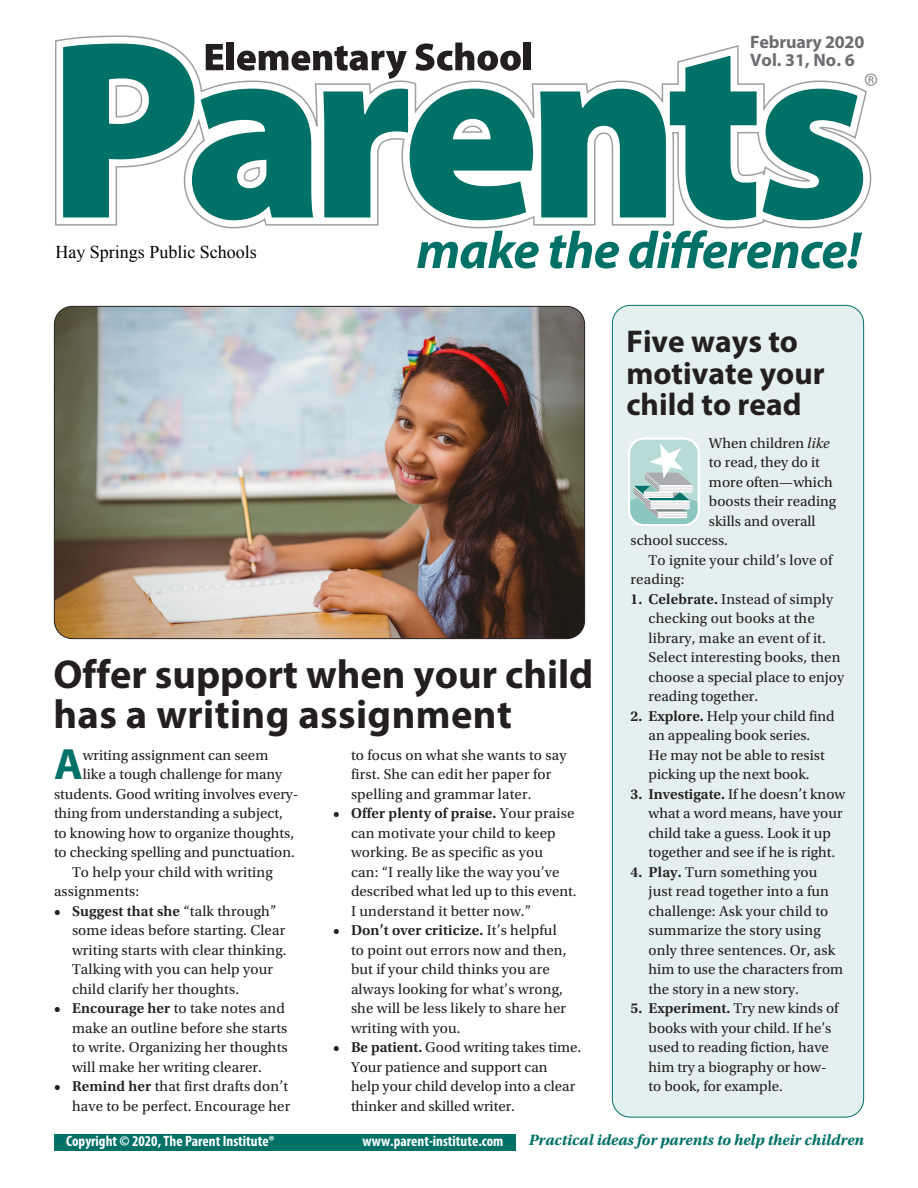
<style>
.page{position:relative;width:918px;height:1188px;background:#fff}
.page>*{position:absolute;margin:0;border:0;box-sizing:border-box;transform-origin:0 0}
._03_Intro_para_w_dro{font:700 43.95px "Myriad Pro";color:#007167}
._00_Large_Headline{font:700 40.5px/40.5px "Myriad Pro";color:#231f20}
._02_Small_Headline{font:700 31.5px/31.5px "Myriad Pro";color:#231f20}
.t1{font:27px "Myriad";color:#808285}
.Date{font:700 18px "Myriad Pro";letter-spacing:-.01em;color:#6c6d70}
.t2{font:18px "Times New Roman";color:#000}
.Footer2{font:italic 700 15.75px "Utopia Std";color:#007167}
._04_Body_text{font:15px/19.5px "Utopia Std";letter-spacing:.01em;color:#231f20}
._03_Intro_para_w_dro-2{font:15px "Utopia Std";color:#231f20}
.Footer1{font:700 condensed 15px "Myriad Pro";color:#fff}
.s1{font-weight:600}
.s2{font-style:italic}
</style>
<div class="page">
<div style="left:612px;top:305px;width:252px;height:812px;background:#e4f0ef;border-radius:18px"></div>
<div style="left:54px;top:1134px;width:462px;height:16px;background:#007167"></div>
<svg style="left:55px;top:35px;width:817px;height:194px"></svg>
<svg style="left:763px;top:89px;width:100px;height:131px"></svg>
<svg style="left:417px;top:231px;width:122px;height:38px"></svg>
<svg style="left:550px;top:231px;width:69px;height:38px"></svg>
<svg style="left:629px;top:230px;width:233px;height:39px"></svg>
<svg style="left:63px;top:43px;width:470px;height:177px"></svg>
<div style="left:524px;top:43px;width:7px;height:27px;background:#231f20"></div>
<svg style="left:628px;top:437px;width:72px;height:89px;background:#c0d9d7"></svg>
<img style="left:54px;top:306px;width:531px;height:333px">
<h1 class="Date" style="left:750px;top:30px;width:116px">February 2020</h1>
<h1 class="Date" style="left:750px;top:48px;width:106px">Vol. 31, No. 6</h1>
<p class="t1" style="left:864px;top:69px;width:15px">®</p>
<p class="t2" style="left:55px;top:240px;width:203px">Hay Springs Public Schools</p>
<h2 class="_00_Large_Headline" style="left:54px;top:653px;width:541px">Offer support when your child has a writing assignment</h2>
<p class="_03_Intro_para_w_dro" style="left:54px;top:736px;width:30px">A</p>
<p class="_03_Intro_para_w_dro-2" style="left:83px;top:747px;width:187px">writing assignment can seem</p>
<p class="_03_Intro_para_w_dro-2" style="left:83px;top:766px;width:201px">like a tough challenge for many</p>
<p class="_03_Intro_para_w_dro-2" style="left:54px;top:786px;width:246px">students. Good writing involves every-</p>
<p class="_03_Intro_para_w_dro-2" style="left:54px;top:805px;width:230px">thing from understanding a subject,</p>
<p class="_03_Intro_para_w_dro-2" style="left:54px;top:825px;width:242px">to knowing how to organize thoughts,</p>
<p class="_03_Intro_para_w_dro-2" style="left:54px;top:844px;width:242px">to checking spelling and punctuation.</p>
<p class="_04_Body_text" style="left:54px;top:862px;width:220px;text-indent:18px">To help your child with writing assignments:</p>
<p class="_04_Body_text" style="left:72px;top:901px;width:216px;text-indent:-18px"><span class="s1">• Suggest that she</span> “talk through” some ideas before starting. Clear writing starts with clear thinking.<br>Talking with you can help your child clarify her thoughts.</p>
<p class="_04_Body_text" style="left:72px;top:999px;width:217px;text-indent:-18px"><span class="s1">• Encourage her</span> to take notes and make an outline before she starts to write. Organizing her thoughts will make her writing clearer.</p>
<p class="_04_Body_text" style="left:54px;top:1077px;width:238px;text-align:right"><span class="s1">• Remind her</span> that first drafts don’t have to be perfect. Encourage her</p>
<p class="_04_Body_text" style="left:351px;top:745px;width:217px">to focus on what she wants to say first. She can edit her paper for spelling and grammar later.</p>
<p class="_04_Body_text" style="left:351px;top:804px;width:227px;text-indent:-18px"><span class="s1">• Offer plenty of praise.</span> Your praise can motivate your child to keep working. Be as specific as you<br>can: “I really like the way you’ve described what led up to this event.<br>I understand it better now.”</p>
<p class="_04_Body_text" style="left:351px;top:921px;width:217px;text-indent:-18px"><span class="s1">• Don’t over criticize.</span> It’s helpful to point out errors now and then, but if your child thinks you are always looking for what’s wrong, she will be less likely to share her writing with you.</p>
<p class="_04_Body_text" style="left:351px;top:1038px;width:232px;text-indent:-18px"><span class="s1">• Be patient.</span> Good writing takes time.<br>Your patience and support can<br>help your child develop into a clear thinker and skilled writer.</p>
<h3 class="_02_Small_Headline" style="left:626px;top:325px;width:200px">Five ways to motivate your child to read</h3>
<p class="_04_Body_text" style="left:709px;top:433px;width:122px">When children <span class="s2">like</span></p>
<p class="_04_Body_text" style="left:709px;top:453px;width:112px">to read, they do it</p>
<p class="_04_Body_text" style="left:709px;top:472px;width:125px">more often—which</p>
<p class="_04_Body_text" style="left:709px;top:492px;width:129px">boosts their reading</p>
<p class="_04_Body_text" style="left:709px;top:511px;width:108px">skills and overall</p>
<p class="_04_Body_text" style="left:631px;top:531px;width:99px">school success.</p>
<p class="_04_Body_text" style="left:631px;top:550px;width:203px;text-indent:18px">To ignite your child’s love of reading:</p>
<p class="_04_Body_text" style="left:649px;top:589px;width:197px;text-indent:-18px"><span class="s1">1. Celebrate.</span> Instead of simply checking out books at the library, make an event of it.<br>Select interesting books, then choose a special place to enjoy reading together.</p>
<p class="_04_Body_text" style="left:631px;top:706px;width:206px;text-align:center"><span class="s1">2. Explore.</span> Help your child find an appealing book series.<br>He may not be able to resist picking up the next book.</p>
<p class="_04_Body_text" style="left:649px;top:784px;width:198px;text-indent:-18px"><span class="s1">3. Investigate.</span> If he doesn’t know what a word means, have your child take a guess. Look it up together and see if he is right.</p>
<p class="_04_Body_text" style="left:649px;top:862px;width:196px;text-indent:-18px"><span class="s1">4. Play.</span> Turn something you just read together into a fun challenge: Ask your child to summarize the story using only three sentences. Or, ask him to use the characters from the story in a new story.</p>
<p class="_04_Body_text" style="left:649px;top:999px;width:191px;text-indent:-18px"><span class="s1">5. Experiment.</span> Try new kinds of books with your child. If he’s used to reading fiction, have him try a biography or how&shy;to book, for example.</p>
<p class="Footer1" style="left:66px;top:1132px;width:210px">Copyright © 2020, The Parent Institute®</p>
<p class="Footer1" style="left:363px;top:1132px;width:142px">www.parent-institute.com</p>
<p class="Footer2" style="left:529px;top:1131px;width:337px">Practical ideas for parents to help their children</p>
</div>
